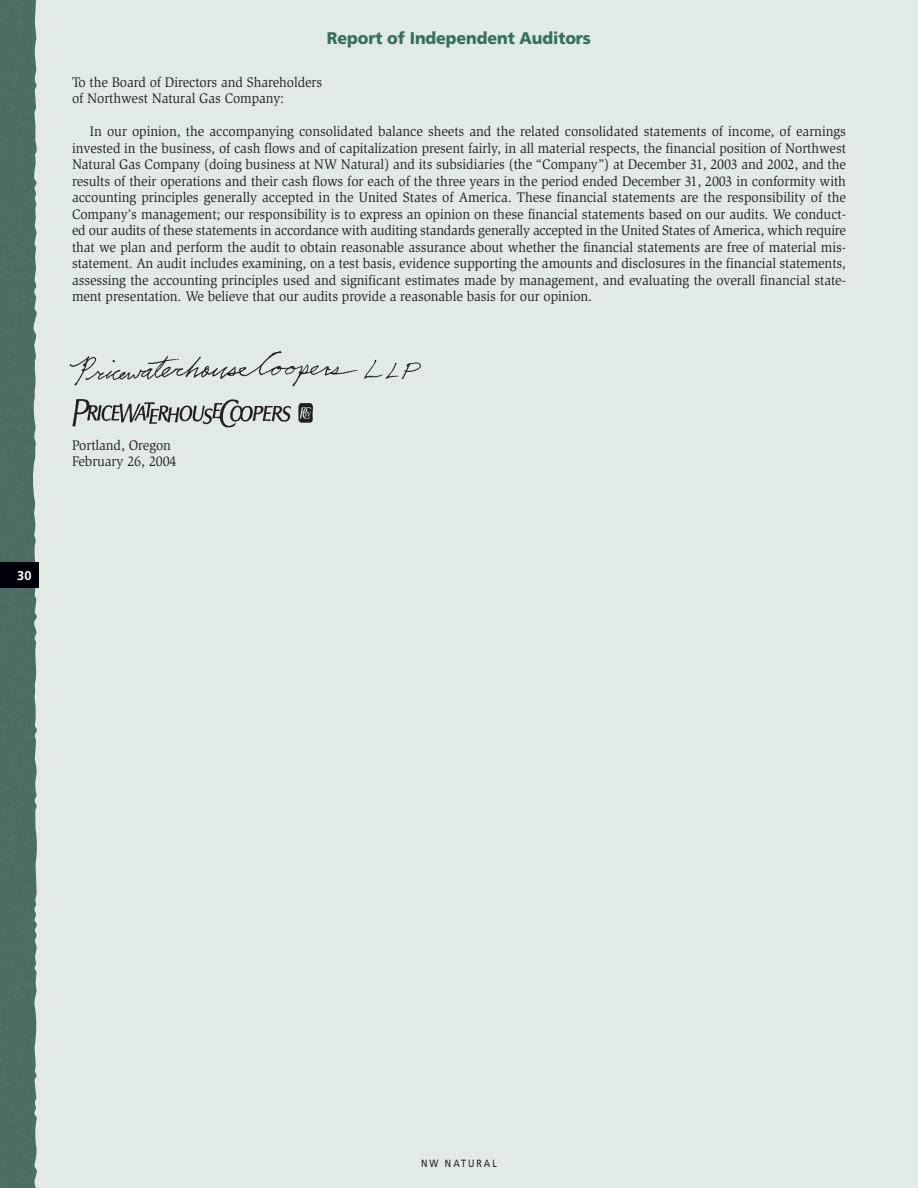
<style>
.page{position:relative;width:918px;height:1188px;background:#fff}
.page>*{position:absolute;margin:0;border:0;box-sizing:border-box;transform-origin:0 0}
.t1{font:900 16.8px "Frutiger";letter-spacing:-.005em;color:#34715a;scale:.95 1}
.t2{font:14.25px/16.5px "Slimbach";letter-spacing:-.005em;color:#231f20;scale:.95 1}
.t3{font:700 12.75px "Frutiger";color:#fff}
.t4{font:10.5px "Frutiger";letter-spacing:.22em;color:#231f20;scale:.85 1}
</style>
<div class="page">
<div style="left:18px;top:0;width:900px;height:1188px;background:#e1eae5"></div>
<div style="left:0;top:0;width:37px;height:1188px;background:#4b6d62"></div>
<div style="left:0;top:562px;width:39px;height:26px;background:#00020b"></div>
<img style="left:69px;top:351px;width:352px;height:36px">
<img style="left:72px;top:399px;width:241px;height:29px">
<p class="t1" style="left:327px;top:32px;width:279px">Report of Independent Auditors</p>
<p class="t2" style="left:72px;top:75px;width:265px">To the Board of Directors and Shareholders of Northwest Natural Gas Company:</p>
<p class="t2" style="left:72px;top:124px;width:816px;text-align:justify;text-indent:18px">In our opinion, the accompanying consolidated balance sheets and the related consolidated statements of income, of earnings invested in the business, of cash flows and of capitalization present fairly, in all material respects, the financial position of Northwest Natural Gas Company (doing business at NW Natural) and its subsidiaries (the “Company”) at December 31, 2003 and 2002, and the results of their operations and their cash flows for each of the three years in the period ended December 31, 2003 in conformity with accounting principles generally accepted in the United States of America. These financial statements are the responsibility of the Company’s management; our responsibility is to express an opinion on these financial statements based on our audits. We conduct&shy;ed our audits of these statements in accordance with auditing standards generally accepted in the United States of America, which require that we plan and perform the audit to obtain reasonable assurance about whether the financial statements are free of material mis&shy;statement. An audit includes examining, on a test basis, evidence supporting the amounts and disclosures in the financial statements, assessing the accounting principles used and significant estimates made by management, and evaluating the overall financial state&shy;ment presentation. We believe that our audits provide a reasonable basis for our opinion.</p>
<p class="t3" style="left:17px;top:570px;width:16px">30</p>
<p class="t2" style="left:72px;top:438px;width:112px">Portland, Oregon<br>February 26, 2004</p>
<p class="t4" style="left:421px;top:1160px;width:91px">NW NATURAL</p>
</div>
